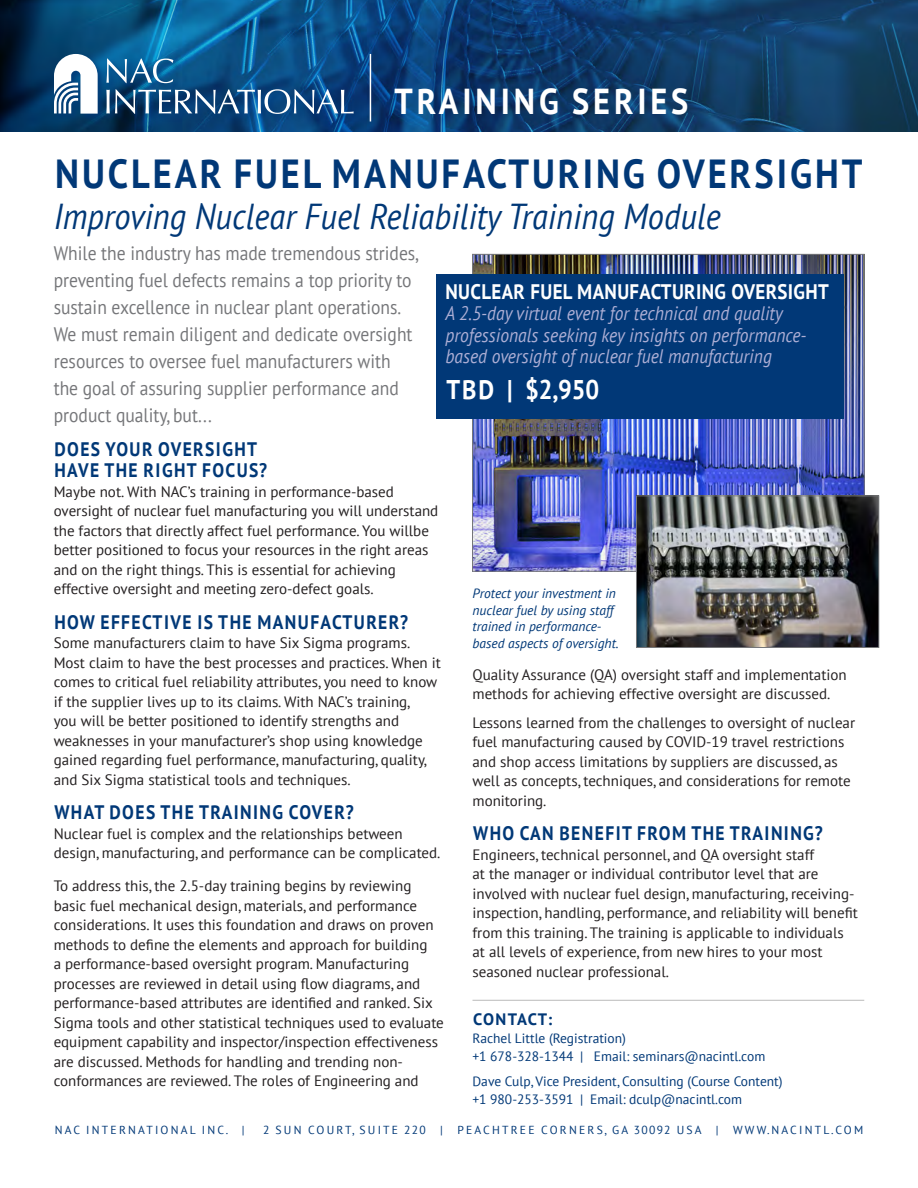
<style>
.page{position:relative;width:918px;height:1188px;background:#fff}
.page>*{position:absolute;margin:0;border:0;box-sizing:border-box;transform-origin:0 0}
.Headline{font:700 40.5px "PT Sans";letter-spacing:.08em;color:#013877;scale:.9 1}
.Subhead_italic{font:italic 36px "PT Sans";color:#013877;scale:.9 1}
.Headline-2{font:700 36px "PT Sans";letter-spacing:.12em;color:#fff;scale:.9 1}
.t1{font:700 27px "PT Sans";letter-spacing:.04em;color:#fff;scale:.9 1}
.t2{font:700 21px "PT Sans";letter-spacing:.02em;color:#fff;scale:.9 1}
.Intro_Paragraph{font:19.5px/27px "PT Sans";color:#757679;scale:.9 1}
.t3{font:italic 19.5px/21.3px "PT Sans";color:#aeafd5;scale:.9 1}
.Subhead{font:700 19.5px/21px "PT Sans";letter-spacing:.08em;color:#013877;scale:.9 1}
.t4{font:700 16.5px "PT Sans";letter-spacing:.05em;color:#013877}
.body_text{font:15px/19.5px "PT Sans";color:#231f20}
.Contact_info{font:13.5px "PT Sans";color:#013877}
.body_text-2{font:italic 13.5px/16.5px "PT Sans";color:#013877}
.t5{font:11.7px "PT Sans";letter-spacing:.19em;color:#013877}
</style>
<div class="page">
<img style="left:474px;top:256px;width:389px;height:314px">
<img style="left:638px;top:498px;width:239px;height:148px">
<div style="left:636px;top:496px;width:243px;height:152px;border:1px solid #757679"></div>
<img style="left:0;top:0;width:918px;height:132px">
<div style="left:54px;top:54px;width:308px;height:69px;background:#013877;opacity:.75"></div>
<svg style="left:106px;top:59px;width:67px;height:24px;background:#4080ab"></svg>
<img style="left:106px;top:89px;width:248px;height:25px">
<svg style="left:54px;top:54px;width:44px;height:60px"></svg>
<hr style="left:472px;top:1000px;width:392px;height:1px;background:#bababa">
<hr style="left:370px;top:54px;width:1px;height:68px;background:#fff">
<div style="left:436px;top:274px;width:407px;height:144px;background:#013877"></div>
<p class="Headline-2" style="left:394px;top:78px;width:328px">TRAINING SERIES</p>
<p class="Headline" style="left:55px;top:147px;width:898px">NUCLEAR FUEL MANUFACTURING OVERSIGHT</p>
<p class="Subhead_italic" style="left:54px;top:193px;width:743px">Improving Nuclear Fuel Reliability Training Module</p>
<p class="Intro_Paragraph" style="left:54px;top:239px;width:407px">While the industry has made tremendous strides, preventing fuel defects remains a top priority to sustain excellence in nuclear plant operations.<br>We must remain diligent and dedicate oversight resources to oversee fuel manufacturers with the goal of assuring supplier performance and product quality, but...</p>
<p class="Subhead" style="left:54px;top:438px;width:238px">DOES YOUR OVERSIGHT<br>HAVE THE RIGHT FOCUS?</p>
<p class="body_text" style="left:54px;top:481px;width:386px">Maybe not. With NAC’s training in performance-based oversight of nuclear fuel manufacturing you will understand the factors that directly affect fuel performance. You willbe better positioned to focus your resources in the right areas and on the right things. This is essential for achieving effective oversight and meeting zero-defect goals.</p>
<p class="Subhead" style="left:54px;top:611px;width:394px">HOW EFFECTIVE IS THE MANUFACTURER?</p>
<p class="body_text" style="left:54px;top:633px;width:389px">Some manufacturers claim to have Six Sigma programs.<br>Most claim to have the best processes and practices. When it comes to critical fuel reliability attributes, you need to know if the supplier lives up to its claims. With NAC’s training,<br>you will be better positioned to identify strengths and weaknesses in your manufacturer’s shop using knowledge gained regarding fuel performance, manufacturing, quality, and Six Sigma statistical tools and techniques.</p>
<p class="Subhead" style="left:54px;top:801px;width:334px">WHAT DOES THE TRAINING COVER?</p>
<p class="body_text" style="left:54px;top:823px;width:388px">Nuclear fuel is complex and the relationships between design, manufacturing, and performance can be complicated.</p>
<p class="body_text" style="left:54px;top:876px;width:392px">To address this, the 2.5-day training begins by reviewing basic fuel mechanical design, materials, and performance considerations. It uses this foundation and draws on proven methods to define the elements and approach for building<br>a performance-based oversight program. Manufacturing processes are reviewed in detail using flow diagrams, and performance-based attributes are identified and ranked. Six Sigma tools and other statistical techniques used to evaluate equipment capability and inspector/inspection effectiveness are discussed. Methods for handling and trending non&shy;conformances are reviewed. The roles of Engineering and</p>
<p class="t5" style="left:55px;top:1123px;width:191px">NAC INTERNATIONAL INC. |</p>
<p class="t5" style="left:263px;top:1123px;width:181px">2 SUN COURT, SUITE 220 |</p>
<p class="t5" style="left:457px;top:1123px;width:407px">PEACHTREE CORNERS, GA 30092 USA | WWW.NACINTL.COM</p>
<p class="t2" style="left:446px;top:278px;width:428px">NUCLEAR FUEL MANUFACTURING OVERSIGHT</p>
<p class="t3" style="left:446px;top:303px;width:403px">A 2.5-day virtual event for technical and quality professionals seeking key insights on performance&shy;based oversight of nuclear fuel manufacturing</p>
<p class="t1" style="left:446px;top:372px;width:171px">TBD | $2,950</p>
<p class="body_text-2" style="left:472px;top:585px;width:148px">Protect your investment in nuclear fuel by using staff trained in performance&shy;based aspects of oversight.</p>
<p class="body_text" style="left:472px;top:665px;width:376px">Quality Assurance (QA) oversight staff and implementation methods for achieving effective oversight are discussed.</p>
<p class="body_text" style="left:472px;top:712px;width:384px">Lessons learned from the challenges to oversight of nuclear fuel manufacturing caused by COVID-19 travel restrictions and shop access limitations by suppliers are discussed, as well as concepts, techniques, and considerations for remote monitoring.</p>
<p class="Subhead" style="left:473px;top:823px;width:390px">WHO CAN BENEFIT FROM THE TRAINING?</p>
<p class="body_text" style="left:472px;top:844px;width:387px">Engineers, technical personnel, and QA oversight staff<br>at the manager or individual contributor level that are involved with nuclear fuel design, manufacturing, receiving&shy;inspection, handling, performance, and reliability will benefit from this training. The training is applicable to individuals at all levels of experience, from new hires to your most seasoned nuclear professional.</p>
<p class="t4" style="left:473px;top:1009px;width:81px">CONTACT:</p>
<p class="Contact_info" style="left:472px;top:1030px;width:155px">Rachel Little (Registration)</p>
<p class="Contact_info" style="left:472px;top:1048px;width:294px">+1 678-328-1344 | Email: seminars@nacintl.com</p>
<p class="Contact_info" style="left:472px;top:1073px;width:312px">Dave Culp, Vice President, Consulting (Course Content)</p>
<p class="Contact_info" style="left:472px;top:1091px;width:271px">+1 980-253-3591 | Email: dculp@nacintl.com</p>
</div>
